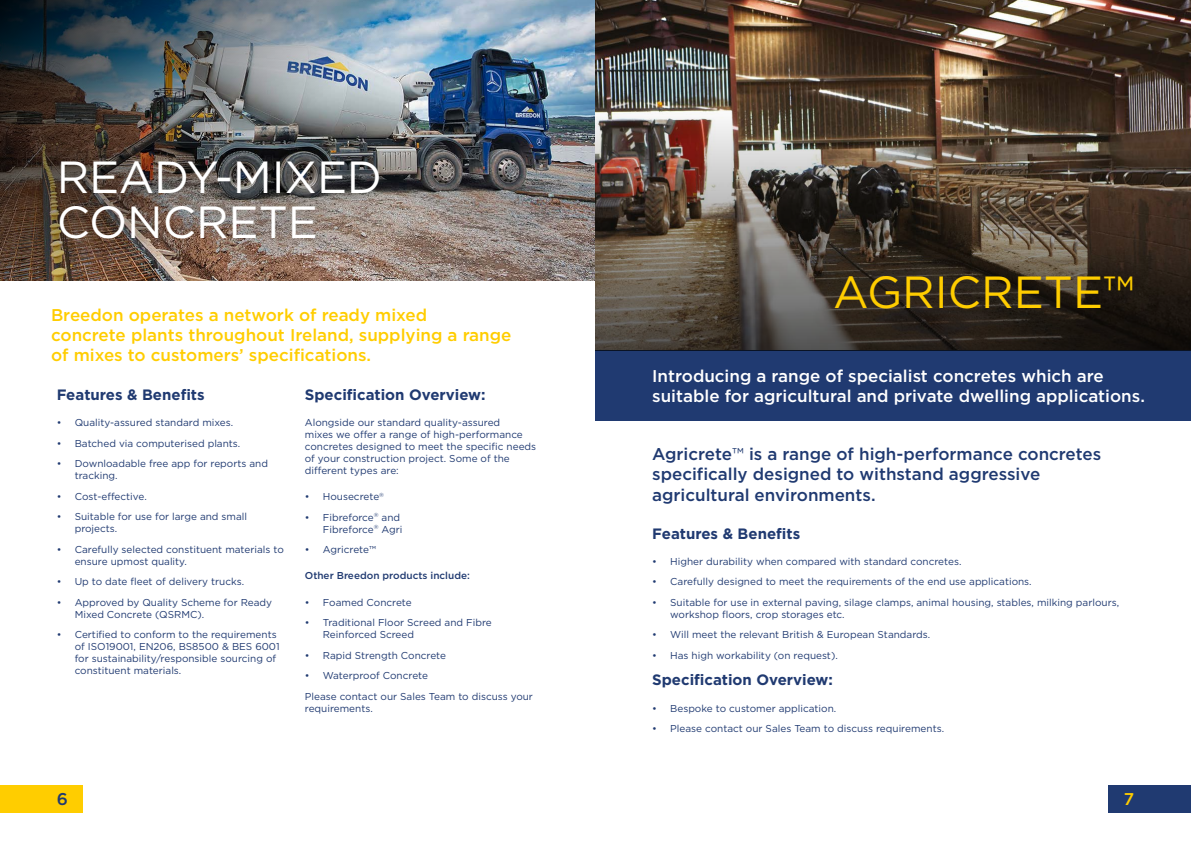
<style>
.page{position:relative;width:1191px;height:842px;background:#fff}
.page>*{position:absolute;margin:0;border:0;box-sizing:border-box;transform-origin:0 0}
.t1{font:45px/45px "Gotham";letter-spacing:-.005em;color:#fff}
.t2{font:45px "Gotham";color:#ffcd00}
.t3{font:500 17px/20.4px "Gotham";color:#ffcd00}
.t4{font:500 17px/20.4px "Gotham";color:#203a71}
.t5{font:500 17px/20.4px "Gotham";color:#fff}
.t6{font:700 15px "Gotham";color:#203a71}
.t7{font:10px/12px "Gotham";color:#203a71}
.t8{font:500 10px "Gotham";color:#203a71}
.s1{font-weight:400}
</style>
<div class="page">
<div style="left:0;top:785px;width:82px;height:27px;background:#ffcd00"></div>
<div style="left:1108px;top:785px;width:83px;height:27px;background:#203a71"></div>
<img style="left:567px;top:0;width:28px;height:281px">
<img style="left:0;top:0;width:567px;height:281px">
<div style="left:29px;top:130px;width:380px;height:140px;background:#000;opacity:.75"></div>
<div style="left:595px;top:351px;width:596px;height:70px;background:#203a71"></div>
<img style="left:595px;top:0;width:596px;height:351px">
<div style="left:807px;top:244px;width:355px;height:95px;background:#000;opacity:.75"></div>
<h1 class="t1" style="left:57px;top:154px;width:327px">READY-MIXED<br>CONCRETE</h1>
<h2 class="t3" style="left:51px;top:304px;width:462px">Breedon operates a network of ready mixed<br>concrete plants throughout Ireland, supplying a range of mixes to customers’ specifications.</h2>
<h3 class="t6" style="left:57px;top:386px;width:149px">Features &amp; Benefits</h3>
<p class="t7" style="left:57px;top:416px;width:178px">• Quality-assured standard mixes.</p>
<p class="t7" style="left:57px;top:437px;width:185px">• Batched via computerised plants.</p>
<p class="t7" style="left:75px;top:457px;width:195px;text-indent:-18px">• Downloadable free app for reports and tracking.</p>
<p class="t7" style="left:57px;top:490px;width:92px">• Cost-effective.</p>
<p class="t7" style="left:75px;top:510px;width:174px;text-indent:-18px">• Suitable for use for large and small projects.</p>
<p class="t7" style="left:75px;top:543px;width:211px;text-indent:-18px">• Carefully selected constituent materials to ensure upmost quality.</p>
<p class="t7" style="left:57px;top:575px;width:189px">• Up to date fleet of delivery trucks.</p>
<p class="t7" style="left:75px;top:596px;width:199px;text-indent:-18px">• Approved by Quality Scheme for Ready<br>Mixed Concrete (QSRMC).</p>
<p class="t7" style="left:75px;top:628px;width:206px;text-indent:-18px">• Certified to conform to the requirements of ISO19001, EN206, BS8500 &amp; BES 6001 for sustainability/responsible sourcing of constituent materials.</p>
<h3 class="t6" style="left:305px;top:386px;width:182px">Specification Overview:</h3>
<p class="t7" style="left:305px;top:416px;width:233px">Alongside our standard quality-assured<br>mixes we offer a range of high-performance concretes designed to meet the specific needs of your construction project. Some of the different types are:</p>
<p class="t7" style="left:305px;top:490px;width:81px">• Housecrete<sup>®</sup></p>
<p class="t7" style="left:305px;top:511px;width:99px;text-align:right">• Fibreforce<sup>®</sup> and<br>Fibreforce<sup>®</sup> Agri</p>
<p class="t7" style="left:305px;top:543px;width:73px">• Agricrete™</p>
<p class="t8" style="left:305px;top:570px;width:166px">Other Breedon products include:</p>
<p class="t7" style="left:305px;top:596px;width:108px">• Foamed Concrete</p>
<p class="t7" style="left:323px;top:616px;width:170px;text-indent:-18px">• Traditional Floor Screed and Fibre<br>Reinforced Screed</p>
<p class="t7" style="left:305px;top:649px;width:143px">• Rapid Strength Concrete</p>
<p class="t7" style="left:305px;top:665px;width:230px;line-height:20.5px">• Waterproof Concrete<br>Please contact our Sales Team to discuss your</p>
<p class="t7" style="left:305px;top:702px;width:69px">requirements.</p>
<h1 class="t2" style="left:833px;top:267px;width:302px">AGRICRETE™</h1>
<h2 class="t5" style="left:652px;top:365px;width:494px">Introducing a range of specialist concretes which are suitable for agricultural and private dwelling applications.</h2>
<h2 class="t4" style="left:652px;top:443px;width:451px">Agricrete<span class="s1">™</span> is a range of high-performance concretes specifically designed to withstand aggressive agricultural environments.</h2>
<h3 class="t6" style="left:652px;top:525px;width:149px">Features &amp; Benefits</h3>
<p class="t7" style="left:652px;top:555px;width:311px">• Higher durability when compared with standard concretes.</p>
<p class="t7" style="left:652px;top:576px;width:381px">• Carefully designed to meet the requirements of the end use applications.</p>
<p class="t7" style="left:670px;top:596px;width:450px;text-indent:-18px">• Suitable for use in external paving, silage clamps, animal housing, stables, milking parlours, workshop floors, crop storages etc.</p>
<p class="t7" style="left:652px;top:629px;width:279px">• Will meet the relevant British &amp; European Standards.</p>
<p class="t7" style="left:652px;top:649px;width:187px">• Has high workability (on request).</p>
<h3 class="t6" style="left:652px;top:671px;width:182px">Specification Overview:</h3>
<p class="t7" style="left:652px;top:702px;width:186px">• Bespoke to customer application.</p>
<p class="t7" style="left:652px;top:722px;width:293px">• Please contact our Sales Team to discuss requirements.</p>
<h2 class="t4" style="left:57px;top:788px;width:13px">6</h2>
<h2 class="t3" style="left:1124px;top:788px;width:12px">7</h2>
</div>
